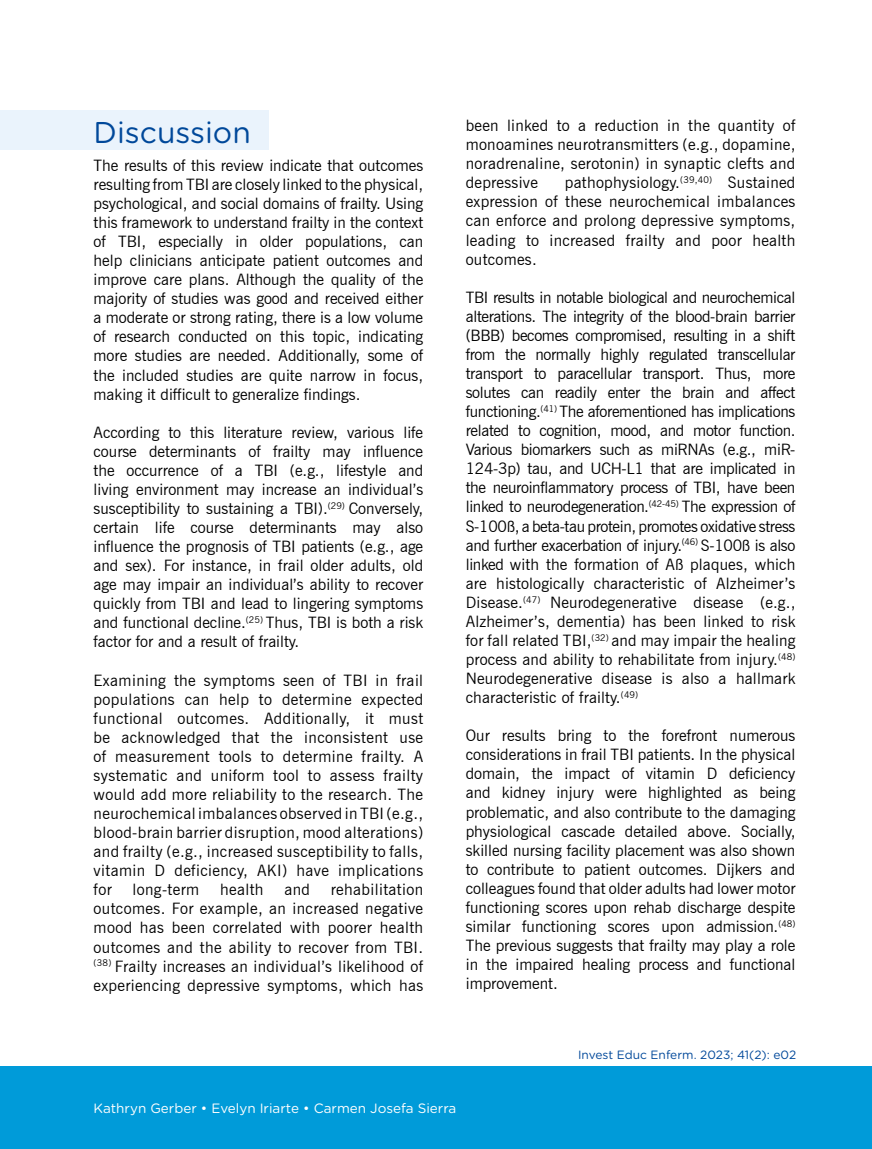
<style>
.page{position:relative;width:872px;height:1149px;background:#fff}
.page>*{position:absolute;margin:0;border:0;box-sizing:border-box;transform-origin:0 0}
.t1{font:30px "Gotham Rounded";color:#00489a}
.t2{font:15.75px/19px "News Gothic BT";letter-spacing:.02em;color:#000;text-align:justify}
.t3{font:13.5px "Gotham Rounded";color:#fff}
.t4{font:12px "Gotham Rounded";color:#00489a}
</style>
<div class="page">
<div style="left:0;top:1065px;width:872px;height:83px;background:#009bd9"></div>
<div style="left:0;top:111px;width:268px;height:39px;background:#eaf3fc"></div>
<h1 class="t1" style="left:94px;top:112px;width:159px">Discussion</h1>
<p class="t2" style="left:94px;top:155px;width:331px">The results of this review indicate that outcomes resulting from TBI are closely linked to the physical, psychological, and social domains of frailty. Using this framework to understand frailty in the context of TBI, especially in older populations, can help clinicians anticipate patient outcomes and improve care plans. Although the quality of the majority of studies was good and received either a moderate or strong rating, there is a low volume of research conducted on this topic, indicating more studies are needed. Additionally, some of the included studies are quite narrow in focus, making it difficult to generalize findings.</p>
<p class="t2" style="left:94px;top:422px;width:331px">According to this literature review, various life course determinants of frailty may influence the occurrence of a TBI (e.g., lifestyle and living environment may increase an individual’s susceptibility to sustaining a TBI).<sup>(29)</sup> Conversely, certain life course determinants may also influence the prognosis of TBI patients (e.g., age and sex). For instance, in frail older adults, old age may impair an individual’s ability to recover quickly from TBI and lead to lingering symptoms and functional decline.<sup>(25)</sup> Thus, TBI is both a risk factor for and a result of frailty.</p>
<p class="t2" style="left:94px;top:670px;width:331px">Examining the symptoms seen of TBI in frail populations can help to determine expected functional outcomes. Additionally, it must be acknowledged that the inconsistent use of measurement tools to determine frailty. A systematic and uniform tool to assess frailty would add more reliability to the research. The neurochemical imbalances observed in TBI (e.g., blood-brain barrier disruption, mood alterations) and frailty (e.g., increased susceptibility to falls, vitamin D deficiency, AKI) have implications for</p>
<p class="t2" style="left:94px;top:879px;width:331px;text-indent:237px">rehabilitation outcomes. For example, an increased negative mood has been correlated with poorer health outcomes and the ability to recover from TBI. <sup>(38)</sup> Frailty increases an individual’s likelihood of experiencing depressive symptoms, which has</p>
<p class="t2" style="left:132px;top:879px;width:68px">long-term</p>
<p class="t2" style="left:220px;top:879px;width:45px">health</p>
<p class="t2" style="left:284px;top:879px;width:27px">and</p>
<p class="t2" style="left:466px;top:116px;width:331px">been linked to a reduction in the quantity of monoamines neurotransmitters (e.g., dopamine, noradrenaline, serotonin) in synaptic clefts and depressive</p>
<p class="t2" style="left:466px;top:173px;width:331px;text-indent:99px">pathophysiology.<sup>(39,40)</sup> Sustained expression of these neurochemical imbalances can enforce and prolong depressive symptoms, leading to increased frailty and poor health outcomes.</p>
<p class="t2" style="left:466px;top:287px;width:331px">TBI results in notable biological and neurochemical alterations. The integrity of the blood-brain barrier (BBB) becomes compromised, resulting in a shift from the normally highly regulated transcellular transport to paracellular transport. Thus, more solutes can readily enter the brain and affect functioning.<sup>(41)</sup> The aforementioned has implications related to cognition, mood, and motor function.<br>Various biomarkers such as miRNAs (e.g., miR-124-3p) tau, and UCH-L1 that are implicated in the neuroinflammatory process of TBI, have been linked to neurodegeneration.<sup>(42-45)</sup> The expression of S-100ß, a beta-tau protein, promotes oxidative stress and further exacerbation of injury.<sup>(46)</sup> S-100ß is also linked with the formation of Aß plaques, which are histologically characteristic of Alzheimer’s Disease.<sup>(47)</sup> Neurodegenerative disease (e.g., Alzheimer’s, dementia) has been linked to risk for fall related TBI,<sup>(32)</sup> and may impair the healing process and ability to rehabilitate from injury.<sup>(48)<br></sup>Neurodegenerative disease is also a hallmark characteristic of frailty.<sup>(49)</sup></p>
<p class="t2" style="left:466px;top:725px;width:331px">Our results bring to the forefront numerous considerations in frail TBI patients. In the physical domain, the impact of vitamin D deficiency and kidney injury were highlighted as being problematic, and also contribute to the damaging physiological cascade detailed above. Socially, skilled nursing facility placement was also shown to contribute to patient outcomes. Dijkers and colleagues found that older adults had lower motor functioning scores upon rehab discharge despite similar functioning scores upon admission.<sup>(48)<br></sup>The previous suggests that frailty may play a role in the impaired healing process and functional improvement.</p>
<p class="t3" style="left:94px;top:1098px;width:364px">Kathryn Gerber • Evelyn Iriarte • Carmen Josefa Sierra</p>
<p class="t4" style="left:578px;top:1045px;width:220px">Invest Educ Enferm. 2023; 41(2): e02</p>
</div>
